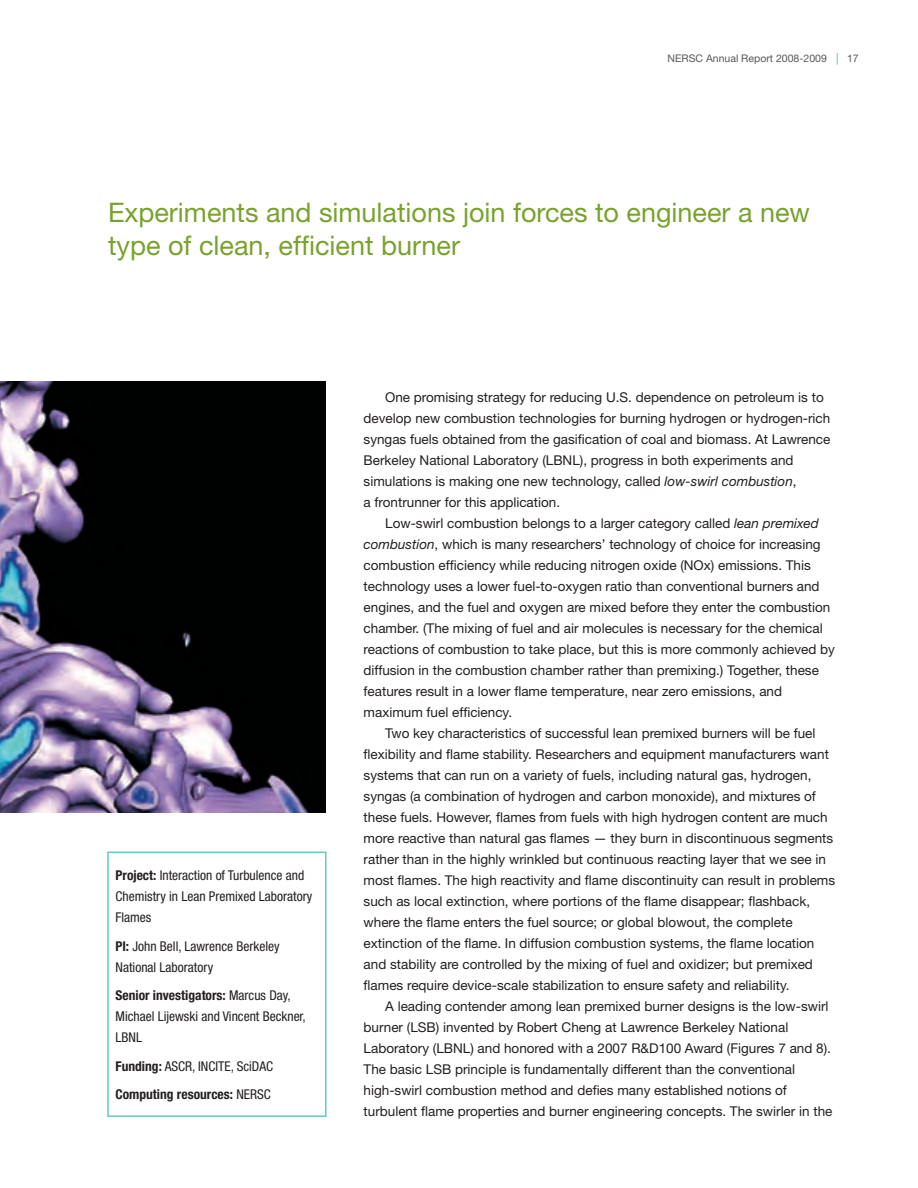
<style>
.page{position:relative;width:918px;height:1188px;background:#fff}
.page>*{position:absolute;margin:0;border:0;box-sizing:border-box;transform-origin:0 0}
.t1{font:27px/33px "Helvetica Neue";color:#78a22d}
.Body{font:13.5px/21px "Helvetica Neue";color:#231f20}
.Project_Box{font:condensed 13.5px/21px "Helvetica Neue";color:#231f20}
.Project_Box-2{font:700 condensed 13.5px "Helvetica Neue";color:#231f20}
.t2{font:10.5px "Helvetica Neue";color:#57585a}
.s1{font-weight:700}
.s2{font-weight:400}
.s3{font-style:italic}
</style>
<div class="page">
<svg style="left:837px;top:53px;width:1px;height:12px"></svg>
<img style="left:0;top:381px;width:326px;height:432px">
<div style="left:107px;top:852px;width:220px;height:265px;border:2px solid #66c7c5"></div>
<p class="t2" style="left:668px;top:52px;width:161px">NERSC Annual Report 2008-2009</p>
<p class="t2" style="left:847px;top:52px;width:13px">17</p>
<h2 class="t1" style="left:108px;top:196px;width:704px">Experiments and simulations join forces to engineer a new type of clean, efficient burner</h2>
<p class="Project_Box" style="left:115px;top:865px;width:198px"><span class="s1">Project:</span> Interaction of Turbulence and<br>Chemistry in Lean Premixed Laboratory<br>Flames</p>
<p class="Project_Box" style="left:115px;top:935px;width:166px"><span class="s1">PI:</span> John Bell, Lawrence Berkeley<br>National Laboratory</p>
<p class="Project_Box" style="left:115px;top:985px;width:192px"><span class="s1">Senior investigators:</span> Marcus Day,<br>Michael Lijewski and Vincent Beckner,<br>LBNL</p>
<p class="Project_Box" style="left:115px;top:1055px;width:159px"><span class="s1">Funding:</span> ASCR, INCITE, SciDAC</p>
<p class="Project_Box-2" style="left:115px;top:1086px;width:157px">Computing resources: <span class="s2">NERSC</span></p>
<p class="Body" style="left:364px;top:387px;width:468px;text-indent:22px">One promising strategy for reducing U.S. dependence on petroleum is to develop new combustion technologies for burning hydrogen or hydrogen-rich syngas fuels obtained from the gasification of coal and biomass. At Lawrence Berkeley National Laboratory (LBNL), progress in both experiments and simulations is making one new technology, called <span class="s3">low-swirl combustion</span>,<br>a frontrunner for this application.</p>
<p class="Body" style="left:364px;top:513px;width:473px;text-indent:22px">Low-swirl combustion belongs to a larger category called <span class="s3">lean premixed combustion</span>, which is many researchers’ technology of choice for increasing combustion efficiency while reducing nitrogen oxide (NOx) emissions. This technology uses a lower fuel-to-oxygen ratio than conventional burners and engines, and the fuel and oxygen are mixed before they enter the combustion chamber. (The mixing of fuel and air molecules is necessary for the chemical reactions of combustion to take place, but this is more commonly achieved by diffusion in the combustion chamber rather than premixing.) Together, these features result in a lower flame temperature, near zero emissions, and maximum fuel efficiency.</p>
<p class="Body" style="left:364px;top:723px;width:473px;text-indent:22px">Two key characteristics of successful lean premixed burners will be fuel flexibility and flame stability. Researchers and equipment manufacturers want systems that can run on a variety of fuels, including natural gas, hydrogen, syngas (a combination of hydrogen and carbon monoxide), and mixtures of these fuels. However, flames from fuels with high hydrogen content are much more reactive than natural gas flames — they burn in discontinuous segments rather than in the highly wrinkled but continuous reacting layer that we see in most flames. The high reactivity and flame discontinuity can result in problems such as local extinction, where portions of the flame disappear; flashback, where the flame enters the fuel source; or global blowout, the complete extinction of the flame. In diffusion combustion systems, the flame location and stability are controlled by the mixing of fuel and oxidizer; but premixed flames require device-scale stabilization to ensure safety and reliability.</p>
<p class="Body" style="left:364px;top:996px;width:470px;text-indent:22px">A leading contender among lean premixed burner designs is the low-swirl burner (LSB) invented by Robert Cheng at Lawrence Berkeley National Laboratory (LBNL) and honored with a 2007 R&amp;D100 Award (Figures 7 and 8).<br>The basic LSB principle is fundamentally different than the conventional high-swirl combustion method and defies many established notions of turbulent flame properties and burner engineering concepts. The swirler in the</p>
</div>
